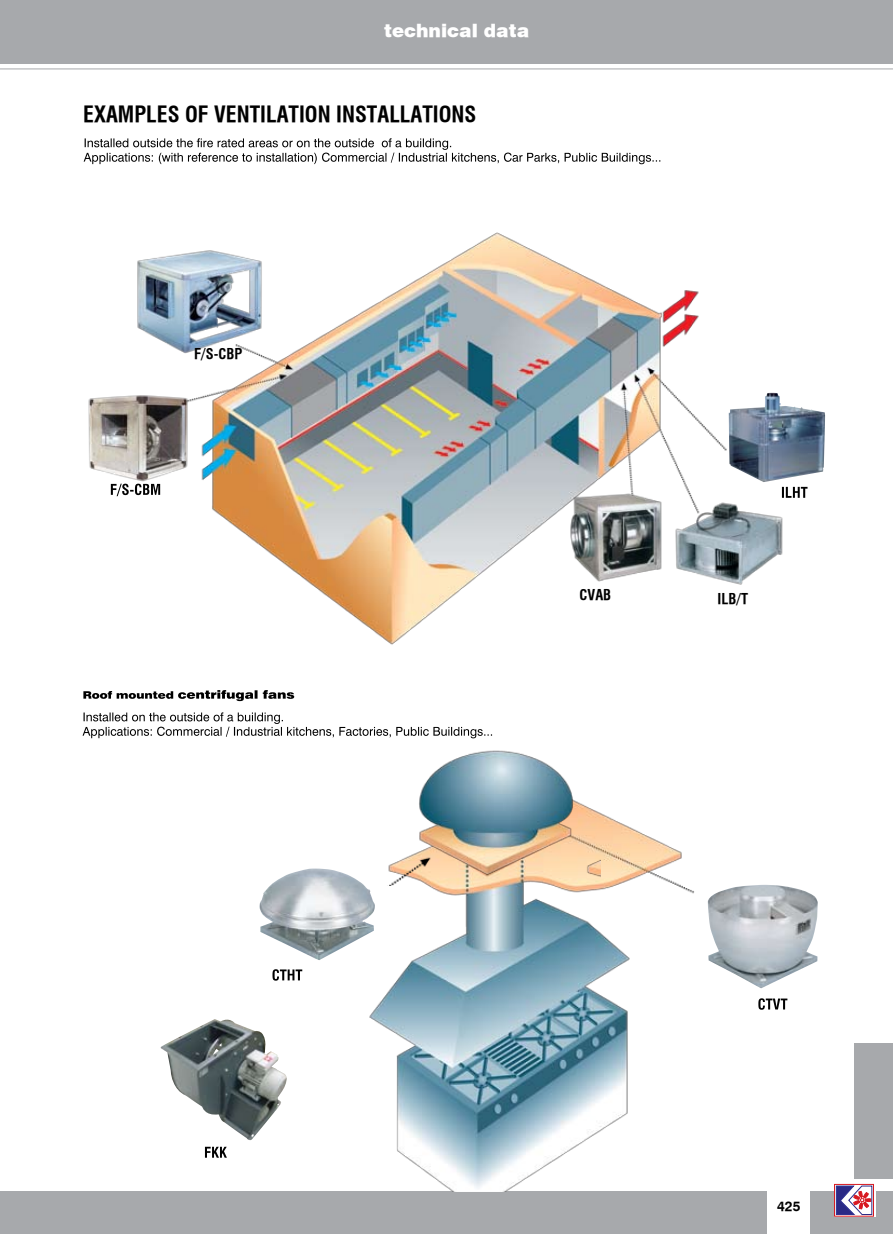
<style>
.page{position:relative;width:893px;height:1234px;background:#fff}
.page>*{position:absolute;margin:0;border:0;box-sizing:border-box;transform-origin:0 0}
.t1{font:22.5px "UB Helvetica Cond Bold";color:#000}
.t2{font:900 18px "UB Helvetica";color:#fff}
.t3{font:15px "UB Helvetica Cond Bold";color:#000}
.t4{font:13.5px "UB Helvetica Bold";color:#000}
</style>
<div class="page">
<div style="left:855px;top:1043px;width:38px;height:135px;background:#a7a9ac"></div>
<div style="left:0;top:1191px;width:893px;height:42px;background:#a7a9ac"></div>
<div style="left:0;top:0;width:893px;height:64px;background:#a7a9ac"></div>
<div style="left:767px;top:1188px;width:43px;height:45px;background:#fff"></div>
<svg style="left:834px;top:1191px;width:41px;height:25px"></svg>
<svg style="left:836px;top:1185px;width:36px;height:28px"></svg>
<div style="left:834px;top:1183px;width:40px;height:32px;border:1px solid #d71920"></div>
<img style="left:205px;top:812px;width:558px;height:379px">
<img style="left:185px;top:232px;width:544px;height:413px">
<img style="left:259px;top:868px;width:116px;height:92px">
<img style="left:708px;top:884px;width:110px;height:104px">
<img style="left:729px;top:393px;width:96px;height:89px">
<img style="left:348px;top:750px;width:252px;height:135px">
<img style="left:161px;top:1016px;width:127px;height:123px">
<img style="left:88px;top:394px;width:106px;height:91px">
<svg style="left:83px;top:712px;width:409px;height:26px"></svg>
<svg style="left:83px;top:690px;width:211px;height:11px"></svg>
<svg style="left:758px;top:998px;width:29px;height:11px"></svg>
<svg style="left:272px;top:969px;width:30px;height:11px"></svg>
<svg style="left:111px;top:483px;width:49px;height:13px"></svg>
<svg style="left:782px;top:487px;width:25px;height:10px"></svg>
<svg style="left:84px;top:138px;width:576px;height:26px"></svg>
<img style="left:137px;top:248px;width:131px;height:105px">
<img style="left:568px;top:487px;width:98px;height:96px">
<img style="left:671px;top:497px;width:119px;height:99px">
<hr style="left:0;top:69px;width:893px;height:1px;background:#a7a9ac">
<p class="t2" style="left:384px;top:20px;width:146px">technical data</p>
<p class="t1" style="left:83px;top:102px;width:395px">EXAMPLES OF VENTILATION INSTALLATIONS</p>
<p class="t3" style="left:194px;top:345px;width:50px">F/S-CBP</p>
<p class="t3" style="left:579px;top:586px;width:33px">CVAB</p>
<p class="t3" style="left:718px;top:590px;width:32px">ILB/T</p>
<p class="t4" style="left:777px;top:1198px;width:25px">425</p>
</div>
